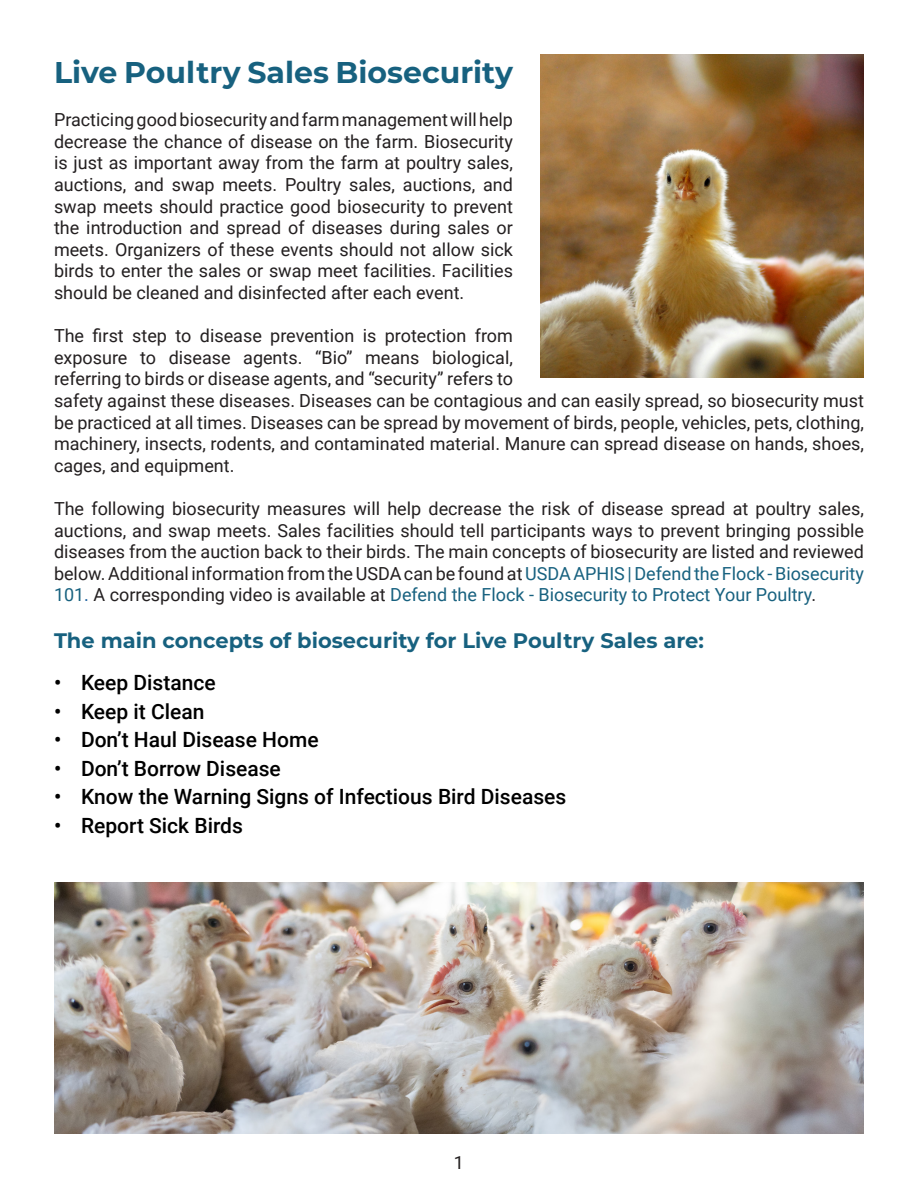
<style>
.page{position:relative;width:918px;height:1188px;background:#fff}
.page>*{position:absolute;margin:0;border:0;box-sizing:border-box;transform-origin:0 0}
.t1{font:700 30px "Montserrat";color:#17617f}
.t2{font:500 21px "Roboto";color:#000}
.t3{font:700 21px "Montserrat";color:#17617f}
.t4{font:18px/21.6px "Roboto";color:#231f20;text-align:justify}
.s1{color:#17617f}
.s2{color:#175d9e}
</style>
<div class="page">
<img style="left:540px;top:54px;width:324px;height:324px">
<img style="left:54px;top:882px;width:810px;height:252px">
<p class="t1" style="left:54px;top:51px;width:460px">Live Poultry Sales Biosecurity</p>
<p class="t4" style="left:54px;top:108px;width:461px">Practicing good biosecurity and farm management will help decrease the chance of disease on the farm. Biosecurity is just as important away from the farm at poultry sales, auctions, and swap meets. Poultry sales, auctions, and swap meets should practice good biosecurity to prevent the introduction and spread of diseases during sales or meets. Organizers of these events should not allow sick birds to enter the sales or swap meet facilities. Facilities should be cleaned and disinfected after each event.</p>
<p class="t4" style="left:54px;top:324px;width:812px;text-align:left">The first step to disease prevention is protection from<br>exposure to disease agents. “Bio” means biological,<br>referring to birds or disease agents, and “security” refers to<br>safety against these diseases. Diseases can be contagious and can easily spread, so biosecurity must be practiced at all times. Diseases can be spread by movement of birds, people, vehicles, pets, clothing, machinery, insects, rodents, and contaminated material. Manure can spread disease on hands, shoes, cages, and equipment.</p>
<p class="t4" style="left:54px;top:497px;width:812px">The following biosecurity measures will help decrease the risk of disease spread at poultry sales, auctions, and swap meets. Sales facilities should tell participants ways to prevent bringing possible diseases from the auction back to their birds. The main concepts of biosecurity are listed and reviewed below. Additional information from the USDA can be found at <span class="s1">USDA APHIS | Defend the Flock - Biosecurity 101</span><span class="s2">.</span> A corresponding video is available at <span class="s1">Defend the Flock - Biosecurity to Protect Your Poultry</span>.</p>
<p class="t3" style="left:54px;top:626px;width:652px">The main concepts of biosecurity for Live Poultry Sales are:</p>
<p class="t2" style="left:54px;top:668px;width:163px">• Keep Distance</p>
<p class="t2" style="left:54px;top:697px;width:152px">• Keep it Clean</p>
<p class="t2" style="left:54px;top:725px;width:266px">• Don’t Haul Disease Home</p>
<p class="t2" style="left:54px;top:754px;width:228px">• Don’t Borrow Disease</p>
<p class="t2" style="left:54px;top:782px;width:514px">• Know the Warning Signs of Infectious Bird Diseases</p>
<p class="t2" style="left:54px;top:811px;width:190px">• Report Sick Birds</p>
<p class="t4" style="left:454px;top:1151px;width:12px">1</p>
</div>
